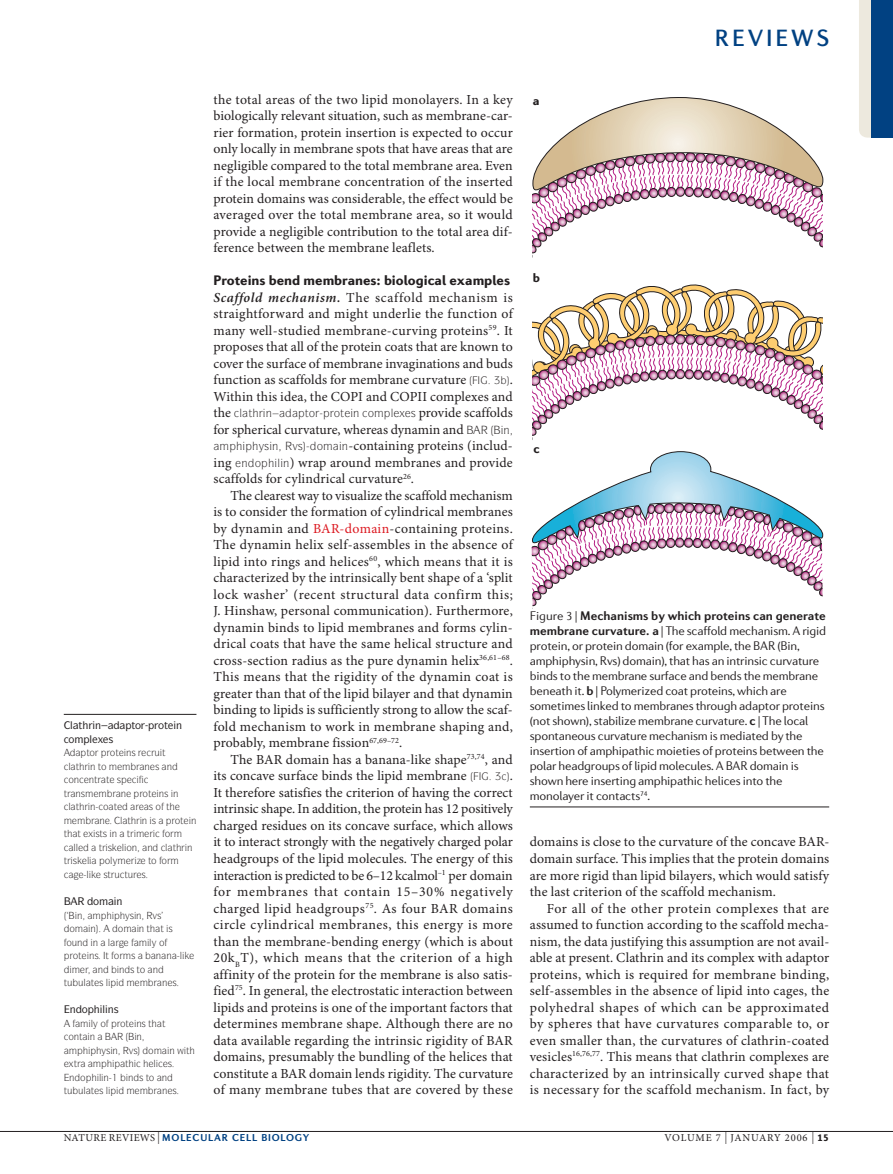
<style>
.page{position:relative;width:893px;height:1174px;background:#fff}
.page>*{position:absolute;margin:0;border:0;box-sizing:border-box;transform-origin:0 0}
.t1{font:500 24px "Diverda Sans LT Std";letter-spacing:.115em;color:#014182}
.t2{font:900 14.1px "Diverda Sans LT Std";color:#231f20}
.t3{font:13.8px/16.5px "Minion Pro";letter-spacing:.01em;color:#231f20;text-align:justify}
.t4{font:300 12.75px/15px "Diverda Sans LT Std";letter-spacing:-.015em;color:#231f20}
.t5{font:900 12.75px "Diverda Sans LT Std";color:#231f20}
.t6{font:11.25px "ITC Symbol Std";color:#231f20}
.t7{font:10.5px "Minion Pro";letter-spacing:.08em;color:#231f20}
.t8{font:500 10.5px "ITC Symbol Std";color:#231f20}
.t9{font:700 10.2px "Diverda Sans LT Std";letter-spacing:.075em;color:#014182}
.t10{font:9.75px "ITC Symbol Std";color:#231f20}
.s1{font-weight:600;font-style:italic}
.s2{color:#dc1820}
.s3{font-weight:700}
.s4{font-family:"Minion Pro";font-weight:400;font-size:10.5px;color:#231f20}
.s5{font-family:"Minion Pro";font-weight:400;font-size:12px;color:#231f20}
.s6{font-size:12px}
.s7{font-family:"Diverda Sans LT Std";font-weight:900}
</style>
<div class="page">
<svg style="left:532px;top:97px;width:291px;height:161px"></svg>
<svg style="left:531px;top:451px;width:292px;height:157px"></svg>
<svg style="left:532px;top:284px;width:291px;height:156px"></svg>
<hr style="left:0;top:1131px;width:893px;height:1px;background:#231f20">
<hr style="left:64px;top:714px;width:132px;height:1px;background:#231f20">
<hr style="left:530px;top:806px;width:299px;height:1px;background:#231f20">
<svg style="left:859px;top:0;width:13px;height:138px;background:#dbdcd7"></svg>
<div style="left:872px;top:0;width:21px;height:138px;background:#014182"></div>
<h1 class="t1" style="left:715px;top:29px;width:116px">REVIEWS</h1>
<p class="t8" style="left:70px;top:722px;width:32px">●▼ ■</p>
<p class="t8" style="left:158px;top:722px;width:25px">□▼ ■</p>
<p class="t10" style="left:110px;top:749px;width:27px">□▼ ■▲</p>
<p class="t10" style="left:68px;top:762px;width:40px">●▼ ■ ▼□</p>
<p class="t10" style="left:145px;top:762px;width:29px">■ ▲ ■</p>
<p class="t10" style="left:68px;top:776px;width:54px">□■ ■▼ ▼ ▲</p>
<p class="t10" style="left:64px;top:789px;width:23px">▼ ■▲</p>
<p class="t10" style="left:121px;top:789px;width:59px">■ □▼ ■▲ ■</p>
<p class="t10" style="left:68px;top:803px;width:50px">●▼ ■□▼</p>
<p class="t10" style="left:149px;top:803px;width:22px">▲ □ ▼</p>
<p class="t10" style="left:99px;top:816px;width:58px">■ ●▼ ■ ▲</p>
<p class="t10" style="left:175px;top:816px;width:23px">□▼ ■</p>
<p class="t10" style="left:95px;top:830px;width:36px">▲▼▲ ■ ▼</p>
<p class="t10" style="left:99px;top:843px;width:56px">▼ ▲ ●□■ ■</p>
<p class="t10" style="left:165px;top:843px;width:29px">●▼ ■</p>
<p class="t10" style="left:64px;top:857px;width:27px">▼▲ ●</p>
<p class="t10" style="left:148px;top:857px;width:21px">▼□ □</p>
<p class="t10" style="left:87px;top:870px;width:61px">● ▲▼◆▼◆ ▲</p>
<p class="t10" style="left:77px;top:911px;width:7px">■</p>
<p class="t10" style="left:130px;top:911px;width:33px">▲■ ❖▲</p>
<p class="t10" style="left:118px;top:924px;width:56px">□ ■ ▼▼ ▲</p>
<p class="t10" style="left:66px;top:938px;width:45px">□◆■ ■ ●</p>
<p class="t10" style="left:73px;top:951px;width:64px">□▼ ■▲ ▼ □ ▲</p>
<p class="t10" style="left:156px;top:951px;width:28px">■■●</p>
<p class="t10" style="left:98px;top:965px;width:62px">■ ■ ▲ ▼□ ■</p>
<p class="t10" style="left:64px;top:978px;width:46px">▼◆◆●▼▲ ●</p>
<p class="t8" style="left:103px;top:1005px;width:18px">●■▲</p>
<p class="t10" style="left:120px;top:1019px;width:47px">□▼ ■▲ ▼ ▼</p>
<p class="t10" style="left:68px;top:1032px;width:28px">□■▼ ■</p>
<p class="t10" style="left:137px;top:1032px;width:7px">■</p>
<p class="t10" style="left:106px;top:1046px;width:49px">▲■ ❖▲ □</p>
<p class="t10" style="left:99px;top:1073px;width:11px">●■</p>
<p class="t10" style="left:128px;top:1073px;width:41px">■ ▲ ▼□ ■</p>
<p class="t10" style="left:64px;top:1086px;width:46px">▼◆◆●▼▲ ●</p>
<p class="t3" style="left:213px;top:92px;width:301px">the total areas of the two lipid monolayers. In a key biologically relevant situation, such as membrane-car&shy;rier formation, protein insertion is expected to occur only locally in membrane spots that have areas that are negligible compared to the total membrane area. Even if the local membrane concentration of the inserted protein domains was considerable, the effect would be averaged over the total membrane area, so it would provide a negligible contribution to the total area dif&shy;ference between the membrane leaflets.</p>
<p class="t2" style="left:213px;top:275px;width:298px">Proteins bend membranes: biological examples</p>
<p class="t3" style="left:213px;top:290px;width:301px"><span class="s1">Scaffold mechanism.</span> The scaffold mechanism is straightforward and might underlie the function of many well-studied membrane-curving proteins<sup>59</sup>. It proposes that all of the protein coats that are known to cover the surface of membrane invaginations and buds function as scaffolds for membrane curvature</p>
<p class="t3" style="left:213px;top:373px;width:301px;text-indent:280px">✓ .<br>Within this idea, the COPI and COPII complexes and the ● ▼ ■</p>
<p class="t3" style="left:213px;top:406px;width:301px;text-indent:177px">● ▲ provide scaffolds for spherical curvature, whereas dynamin and</p>
<p class="t6" style="left:334px;top:408px;width:42px">□▼ ■ □</p>
<p class="t6" style="left:503px;top:425px;width:8px">■</p>
<p class="t6" style="left:264px;top:441px;width:60px">▲■ ❖▲ □</p>
<p class="t3" style="left:342px;top:439px;width:172px">■-containing proteins (includ-</p>
<p class="t3" style="left:213px;top:455px;width:301px;text-indent:64px">● ■) wrap around membranes and provide scaffolds for cylindrical curvature<sup>26</sup>.</p>
<p class="t3" style="left:213px;top:488px;width:301px;text-indent:17px">The clearest way to visualize the scaffold mechanism is to consider the formation of cylindrical membranes by dynamin and <span class="s2">BAR-domain</span>-containing proteins.<br>The dynamin helix self-assembles in the absence of lipid into rings and helices<sup>60</sup>, which means that it is characterized by the intrinsically bent shape of a ‘split lock washer’ (recent structural data confirm this; J. Hinshaw, personal communication). Furthermore, dynamin binds to lipid membranes and forms cylin&shy;drical coats that have the same helical structure and cross-section radius as the pure dynamin helix<sup>36,61–68</sup>.<br>This means that the rigidity of the dynamin coat is greater than that of the lipid bilayer and that dynamin binding to lipids is sufficiently strong to allow the scaf&shy;fold mechanism to work in membrane shaping and, probably, membrane fission<sup>67,69–72</sup>.</p>
<p class="t3" style="left:213px;top:752px;width:301px;text-indent:17px">The BAR domain has a banana-like shape<sup>73,74</sup>, and its concave surface binds the lipid membrane</p>
<p class="t3" style="left:213px;top:455px;width:49px">ing ■ □</p>
<p class="t3" style="left:213px;top:769px;width:301px;text-indent:281px">✓ .<br>It therefore satisfies the criterion of having the correct intrinsic shape. In addition, the protein has 12 positively charged residues on its concave surface, which allows it to interact strongly with the negatively charged polar headgroups of the lipid molecules. The energy of this interaction is predicted to be 6–12 kcalmol<sup>–1</sup> per domain for membranes that contain 15–30% negatively charged lipid headgroups<sup>75</sup>. As four BAR domains circle cylindrical membranes, this energy is more than the membrane-bending energy (which is about 20k<sub>B</sub>T), which means that the criterion of a high affinity of the protein for the membrane is also satis&shy;fied<sup>75</sup>. In general, the electrostatic interaction between lipids and proteins is one of the important factors that determines membrane shape. Although there are no data available regarding the intrinsic rigidity of BAR domains, presumably the bundling of the helices that constitute a BAR domain lends rigidity. The curvature of many membrane tubes that are covered by these</p>
<p class="t5" style="left:533px;top:95px;width:8px">a</p>
<p class="t5" style="left:533px;top:273px;width:9px">b</p>
<p class="t5" style="left:534px;top:444px;width:8px">c</p>
<p class="t4" style="left:530px;top:609px;width:298px">Figure 3 | <span class="s3">Mechanisms by which proteins can generate membrane curvature. a</span> | The scaffold mechanism. A rigid protein, or protein domain (for example, the BAR (Bin, amphiphysin, Rvs) domain), that has an intrinsic curvature binds to the membrane surface and bends the membrane beneath it. <span class="s3">b</span> | Polymerized coat proteins, which are sometimes linked to membranes through adaptor proteins (not shown), stabilize membrane curvature. <span class="s3">c</span> | The local spontaneous curvature mechanism is mediated by the insertion of amphipathic moieties of proteins between the polar headgroups of lipid molecules. A BAR domain is shown here inserting amphipathic helices into the monolayer it contacts<sup>74</sup>.</p>
<p class="t3" style="left:530px;top:835px;width:301px">domains is close to the curvature of the concave BAR&shy;domain surface. This implies that the protein domains are more rigid than lipid bilayers, which would satisfy the last criterion of the scaffold mechanism.</p>
<p class="t3" style="left:530px;top:901px;width:301px;text-indent:17px">For all of the other protein complexes that are assumed to function according to the scaffold mecha&shy;nism, the data justifying this assumption are not avail&shy;able at present. Clathrin and its complex with adaptor proteins, which is required for membrane binding, self-assembles in the absence of lipid into cages, the polyhedral shapes of which can be approximated by spheres that have curvatures comparable to, or even smaller than, the curvatures of clathrin-coated vesicles<sup>16,76,77</sup>. This means that clathrin complexes are characterized by an intrinsically curved shape that is necessary for the scaffold mechanism. In fact, by</p>
<p class="t9" style="left:64px;top:1133px;width:247px"><span class="s4">NATURE REVIEWS</span> <span class="s5">|</span> MOLECULAR CELL BIOLOGY</p>
<p class="t7" style="left:664px;top:1133px;width:166px">VOLUME 7 <span class="s6">|</span> JANUARY 2006 <span class="s6">|</span> <span class="s7">15</span></p>
</div>
